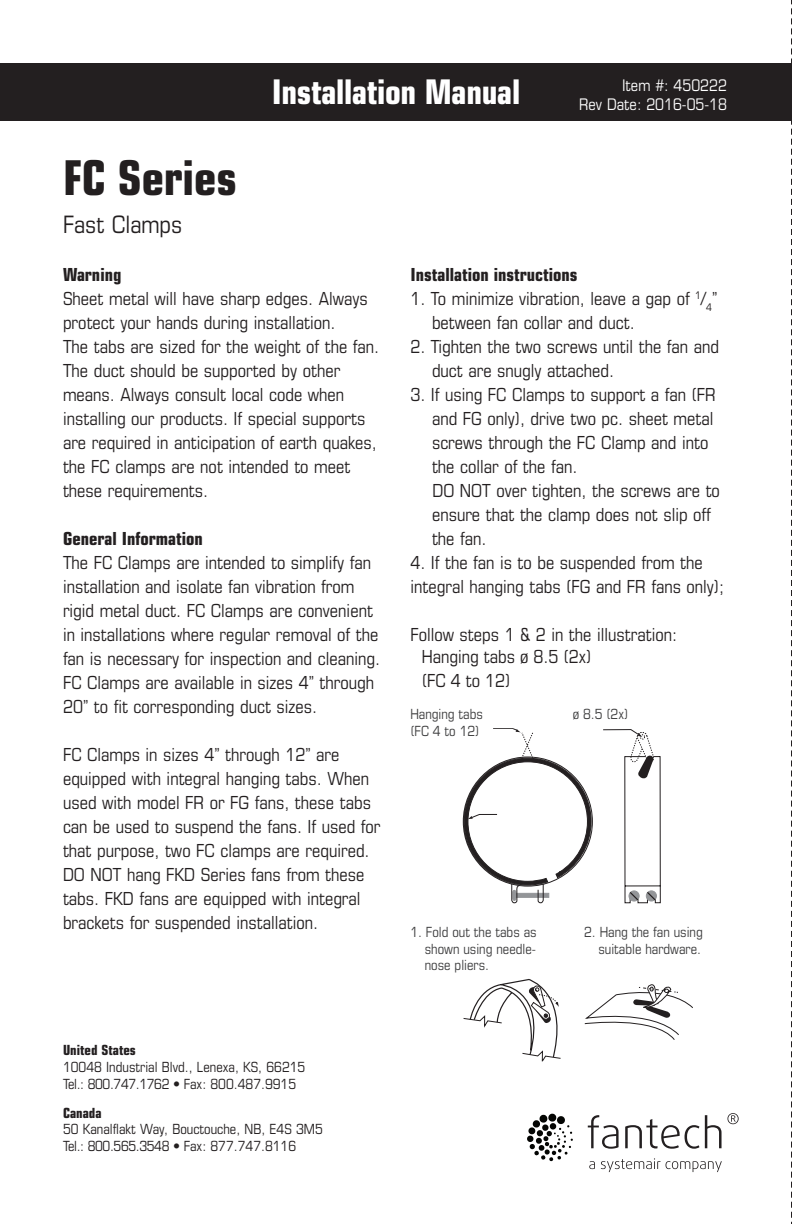
<style>
.page{position:relative;width:792px;height:1224px;background:#fff}
.page>*{position:absolute;margin:0;border:0;box-sizing:border-box;transform-origin:0 0}
.t1{font:700 condensed 48px "Eurostile LT Std";color:#231f20}
.Heading_2{font:700 condensed 34px "Eurostile LT Std";letter-spacing:-.01em;color:#fff}
.t2{font:condensed 24px "Eurostile LT Std";color:#231f20}
.t3{font:condensed 18px/24px "Eurostile LT Std";color:#231f20}
.t4{font:700 condensed 18px "Eurostile LT Std";color:#231f20}
.t5{font:condensed 16px "Eurostile LT Std";color:#fff}
.t6{font:condensed 14px "Eurostile LT Std";color:#231f20}
.t7{font:condensed 14px/16.8px "Eurostile LT Std";color:#3e3e3f;text-align:justify}
.t8{font:700 condensed 14px "Eurostile LT Std";color:#231f20}
</style>
<div class="page">
<svg style="left:527px;top:1113px;width:46px;height:48px"></svg>
<svg style="left:589px;top:1161px;width:6px;height:8px"></svg>
<svg style="left:601px;top:1158px;width:121px;height:14px"></svg>
<svg style="left:588px;top:1115px;width:31px;height:34px"></svg>
<svg style="left:625px;top:1119px;width:74px;height:30px"></svg>
<svg style="left:705px;top:1113px;width:34px;height:35px"></svg>
<div style="left:0;top:63px;width:792px;height:58px;background:#231f20"></div>
<svg style="left:463px;top:728px;width:130px;height:175px"></svg>
<svg style="left:603px;top:729px;width:58px;height:174px"></svg>
<svg style="left:584px;top:984px;width:109px;height:56px"></svg>
<svg style="left:463px;top:979px;width:98px;height:83px"></svg>
<svg style="left:791px;top:0;width:1px;height:1224px"></svg>
<p class="Heading_2" style="left:272px;top:71px;width:250px">Installation Manual</p>
<p class="t5" style="left:622px;top:76px;width:106px">Item #: 450222</p>
<p class="t5" style="left:579px;top:95px;width:149px">Rev Date: 2016-05-18</p>
<p class="t1" style="left:63px;top:149px;width:175px">FC Series</p>
<p class="t2" style="left:63px;top:210px;width:121px">Fast Clamps</p>
<p class="t4" style="left:63px;top:263px;width:60px">Warning</p>
<p class="t3" style="left:63px;top:286px;width:306px">Sheet metal will have sharp edges. Always protect your hands during installation.</p>
<p class="t3" style="left:63px;top:334px;width:318px">The tabs are sized for the weight of the fan.</p>
<p class="t3" style="left:63px;top:358px;width:315px">The duct should be supported by other means. Always consult local code when installing our products. If special supports are required in anticipation of earth quakes, the FC clamps are not intended to meet these requirements.</p>
<p class="t4" style="left:63px;top:527px;width:141px">General Information</p>
<p class="t3" style="left:63px;top:550px;width:319px">The FC Clamps are intended to simplify fan installation and isolate fan vibration from rigid metal duct. FC Clamps are convenient in installations where regular removal of the fan is necessary for inspection and cleaning.</p>
<p class="t3" style="left:63px;top:670px;width:313px">FC Clamps are available in sizes 4” through<br>20” to fit corresponding duct sizes.</p>
<p class="t3" style="left:63px;top:742px;width:310px">FC Clamps in sizes 4” through 12” are equipped with integral hanging tabs. When used with model FR or FG fans, these tabs</p>
<p class="t3" style="left:63px;top:814px;width:319px">can be used to suspend the fans. If used for that purpose, two FC clamps are required.</p>
<p class="t3" style="left:63px;top:862px;width:303px">DO NOT hang FKD Series fans from these tabs. FKD fans are equipped with integral brackets for suspended installation.</p>
<p class="t8" style="left:63px;top:1042px;width:74px">United States</p>
<p class="t6" style="left:63px;top:1059px;width:244px">10048 Industrial Blvd., Lenexa, KS, 66215</p>
<p class="t6" style="left:63px;top:1076px;width:235px">Tel.: 800.747.1762 • Fax: 800.487.9915</p>
<p class="t8" style="left:63px;top:1104px;width:40px">Canada</p>
<p class="t6" style="left:63px;top:1121px;width:261px">50 Kanalflakt Way, Bouctouche, NB, E4S 3M5</p>
<p class="t6" style="left:63px;top:1138px;width:235px">Tel.: 800.565.3548 • Fax: 877.747.8116</p>
<p class="t4" style="left:410px;top:263px;width:169px">Installation instructions</p>
<p class="t3" style="left:410px;top:286px;width:309px">1. To minimize vibration, leave a gap of <sup>1</sup>/<sub>4</sub>”</p>
<p class="t3" style="left:432px;top:310px;width:204px">between fan collar and duct.</p>
<p class="t3" style="left:410px;top:334px;width:310px">2. Tighten the two screws until the fan and</p>
<p class="t3" style="left:432px;top:358px;width:184px">duct are snugly attached.</p>
<p class="t3" style="left:432px;top:382px;width:285px;text-indent:-22px">3. If using FC Clamps to support a fan (FR and FG only), drive two pc. sheet metal screws through the FC Clamp and into the collar of the fan.</p>
<p class="t3" style="left:432px;top:478px;width:290px">DO NOT over tighten, the screws are to ensure that the clamp does not slip off the fan.</p>
<p class="t3" style="left:410px;top:550px;width:315px">4. If the fan is to be suspended from the integral hanging tabs (FG and FR fans only);</p>
<p class="t3" style="left:410px;top:622px;width:268px">Follow steps 1 &amp; 2 in the illustration:</p>
<p class="t3" style="left:422px;top:644px;width:171px">Hanging tabs ø 8.5 (2x)</p>
<p class="t3" style="left:422px;top:668px;width:90px">(FC 4 to 12)</p>
<p class="t7" style="left:410px;top:705px;width:74px">Hanging tabs</p>
<p class="t7" style="left:410px;top:722px;width:70px">(FC 4 to 12)</p>
<p class="t7" style="left:573px;top:705px;width:57px">ø 8.5 (2x)</p>
<p class="t7" style="left:425px;top:923px;width:113px;text-indent:-14px">1. Fold out the tabs as shown using needle&shy;nose pliers.</p>
<p class="t7" style="left:584px;top:923px;width:120px;text-align:right">2. Hang the fan using suitable hardware.</p>
</div>
